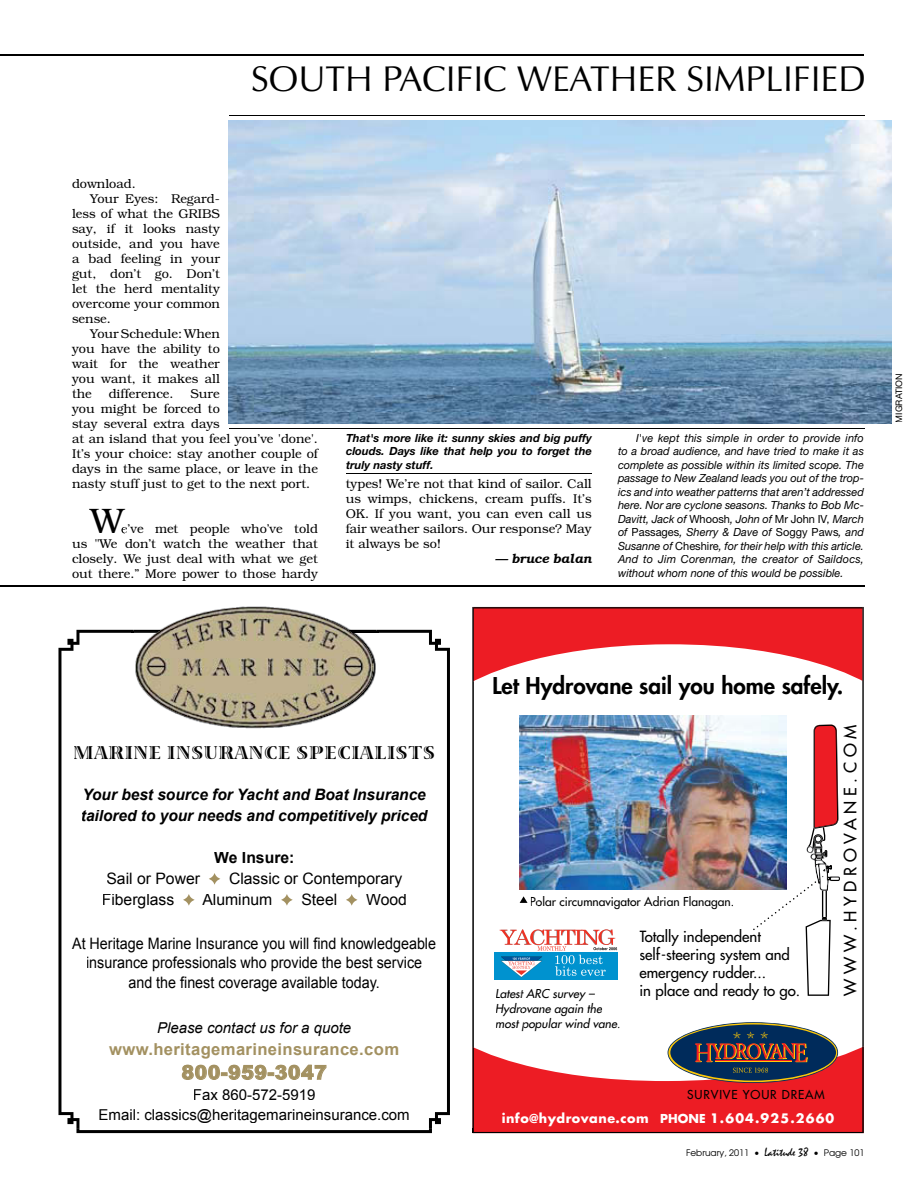
<style>
.page{position:relative;width:918px;height:1188px;background:#fff}
.page>*{position:absolute;margin:0;border:0;box-sizing:border-box;transform-origin:0 0}
.t1{font:36px "Zapf Humanist 601 BT";color:#000}
.t2{font:300 36px "Bookman";color:#000}
.t3{font:800 22.5px "Futura";color:#000}
.t4{font:800 19.5px "Arial";letter-spacing:.02em;color:#a39161;scale:1.06 1}
.t5{font:700 18.75px "Viva Std";letter-spacing:.07em;color:#000}
.t6{font:16.65px "Futura";letter-spacing:.28em;color:#000}
.t7{font:700 16.5px "Arial";letter-spacing:.02em;color:#a39161}
.t8{font:15.75px/19.5px "Arial";color:#000;text-align:center;scale:.91 1}
.t9{font:italic 700 15.75px/21px "Arial";color:#000}
.t10{font:15.75px "Arial";color:#000}
.t11{font:700 15.75px "Arial";color:#000}
.t12{font:15px/18px "Futura";color:#000}
.t13{font:15px/20.2px "Arial";color:#000;text-align:center}
.t14{font:italic 15px "Arial";color:#000}
.t15{font:300 12.75px/15px "Bookman";color:#000;text-align:justify}
.t16{font:700 12.75px "Futura";letter-spacing:.04em;color:#fff}
.t17{font:italic 600 12.75px "Bookman";color:#000}
.t18{font:italic 12px/15px "Futura";color:#000}
.t19{font:12px "Futura";color:#000}
.t20{font:12px "Futura";letter-spacing:.07em;color:#000}
.t21{font:italic 11.25px/13.5px "Helvetica Neue";color:#000;text-align:justify}
.t22{font:italic 700 11.25px/13.5px "Helvetica Neue";color:#000;text-align:justify}
.t23{font:9px "Avant Garde";color:#000}
.t24{font:9px "Helvetica Neue";color:#000}
.s1{font-style:normal}
.s2{font-size:12px}
.s3{font-family:"Mistral";font-size:12px}
</style>
<div class="page">
<hr style="left:0;top:54px;width:864px;height:1px;background:#000">
<hr style="left:0;top:585px;width:865px;height:2px;background:#000">
<svg style="left:121px;top:527px;width:4px;height:6px"></svg>
<img style="left:229px;top:121px;width:663px;height:303px">
<hr style="left:229px;top:429px;width:636px;height:1px;background:#000">
<hr style="left:346px;top:473px;width:246px;height:1px;background:#000">
<hr style="left:230px;top:115px;width:635px;height:1px;background:#000">
<svg style="left:472px;top:607px;width:392px;height:118px"></svg>
<svg style="left:473px;top:607px;width:390px;height:74px"></svg>
<img style="left:472px;top:725px;width:392px;height:408px">
<svg style="left:58px;top:630px;width:392px;height:498px"></svg>
<svg style="left:76px;top:1128px;width:356px;height:5px"></svg>
<img style="left:134px;top:606px;width:243px;height:123px">
<img style="left:136px;top:607px;width:237px;height:120px">
<svg style="left:209px;top:873px;width:11px;height:12px"></svg>
<svg style="left:183px;top:894px;width:12px;height:12px"></svg>
<svg style="left:281px;top:894px;width:12px;height:12px"></svg>
<svg style="left:346px;top:894px;width:11px;height:12px"></svg>
<svg style="left:182px;top:1065px;width:144px;height:20px"></svg>
<svg style="left:131px;top:631px;width:27px;height:3px"></svg>
<svg style="left:352px;top:631px;width:27px;height:3px"></svg>
<img style="left:352px;top:631px;width:25px;height:2px">
<img style="left:806px;top:846px;width:34px;height:45px">
<h1 class="t1" style="left:251px;top:56px;width:616px">SOUTH PACIFIC WEATHER SIMPLIFIED</h1>
<p class="t15" style="left:72px;top:176px;width:65px">download.</p>
<p class="t15" style="left:90px;top:191px;width:131px">Your Eyes: Regard-</p>
<p class="t15" style="left:72px;top:206px;width:149px">less of what the GRIBS</p>
<p class="t15" style="left:72px;top:221px;width:149px">say, if it looks nasty</p>
<p class="t15" style="left:72px;top:236px;width:149px">outside, and you have</p>
<p class="t15" style="left:72px;top:251px;width:149px">a bad feeling in your</p>
<p class="t15" style="left:72px;top:266px;width:149px">gut, don’t go. Don’t</p>
<p class="t15" style="left:72px;top:281px;width:149px">let the herd mentality</p>
<p class="t15" style="left:72px;top:296px;width:149px">overcome your common</p>
<p class="t15" style="left:72px;top:311px;width:41px">sense.</p>
<p class="t15" style="left:90px;top:326px;width:131px">Your Schedule: When</p>
<p class="t15" style="left:72px;top:341px;width:149px">you have the ability to</p>
<p class="t15" style="left:72px;top:356px;width:149px">wait for the weather</p>
<p class="t15" style="left:72px;top:371px;width:149px">you want, it makes all</p>
<p class="t15" style="left:72px;top:386px;width:21px">the</p>
<p class="t15" style="left:109px;top:386px;width:66px">difference.</p>
<p class="t15" style="left:72px;top:386px;width:248px;text-align:left;text-indent:119px">Sure<br>you might be forced to<br>stay several extra days<br>at an island that you feel you’ve 'done'.<br>It’s your choice: stay another couple of days in the same place, or leave in the nasty stuff just to get to the next port.</p>
<h1 class="t2" style="left:90px;top:500px;width:36px">W</h1>
<p class="t15" style="left:72px;top:521px;width:248px;text-indent:49px">e’ve met people who’ve told us "We don’t watch the weather that closely. We just deal with what we get out there.” More power to those hardy</p>
<p class="t22" style="left:346px;top:431px;width:247px">That's more like it: sunny skies and big puffy clouds. Days like that help you to forget the truly nasty stuff.</p>
<p class="t15" style="left:346px;top:476px;width:248px">types! We’re not that kind of sailor. Call us wimps, chickens, cream puffs. It’s OK. If you want, you can even call us fair weather sailors. Our response? May it always be so!</p>
<p class="t17" style="left:495px;top:551px;width:98px">— bruce balan</p>
<p class="t21" style="left:618px;top:431px;width:248px;text-indent:18px">I've kept this simple in order to provide info to a broad audience, and have tried to make it as complete as possible within its limited scope. The passage to New Zealand leads you out of the trop&shy;ics and into weather patterns that aren’t addressed here. Nor are cyclone seasons. Thanks to Bob Mc-Davitt, Jack of <span class="s1">Whoosh</span>, John of <span class="s1">Mr John IV</span>, March of <span class="s1">Passages</span>, Sherry &amp; Dave of <span class="s1">Soggy Paws</span>, and Susanne of <span class="s1">Cheshire</span>, for their help with this article.<br>And to Jim Corenman, the creator of Saildocs, without whom none of this would be possible.</p>
<p class="t24" style="left:894px;top:423px;width:51px;rotate:-90deg">MIGRATION</p>
<h3 class="t5" style="left:74px;top:743px;width:362px">MARINE INSURANCE SPECIALISTS</h3>
<p class="t9" style="left:81px;top:784px;width:348px">Your best source for Yacht and Boat Insurance tailored to your needs and competitively priced</p>
<p class="t11" style="left:214px;top:849px;width:82px">We Insure:</p>
<p class="t10" style="left:106px;top:870px;width:95px">Sail or Power</p>
<p class="t10" style="left:229px;top:870px;width:175px">Classic or Contemporary</p>
<p class="t10" style="left:102px;top:891px;width:74px">Fiberglass</p>
<p class="t10" style="left:202px;top:891px;width:72px">Aluminum</p>
<p class="t10" style="left:301px;top:891px;width:37px">Steel</p>
<p class="t10" style="left:366px;top:891px;width:42px">Wood</p>
<p class="t8" style="left:72px;top:934px;width:402px">At Heritage Marine Insurance you will find knowledgeable insurance professionals who provide the best service<br>and the finest coverage available today.</p>
<p class="t14" style="left:157px;top:1019px;width:196px">Please contact us for a quote</p>
<p class="t7" style="left:109px;top:1039px;width:292px">www.heritagemarineinsurance.com</p>
<h3 class="t4" style="left:181px;top:1061px;width:139px">800-959-3047</h3>
<p class="t13" style="left:99px;top:1084px;width:313px">Fax 860-572-5919<br>Email: classics@heritagemarineinsurance.com</p>
<h2 class="t3" style="left:493px;top:671px;width:352px">Let Hydrovane sail you home safely.</h2>
<p class="t19" style="left:530px;top:894px;width:206px">Polar circumnavigator Adrian Flanagan.</p>
<p class="t12" style="left:640px;top:928px;width:123px">Totally independent</p>
<p class="t12" style="left:640px;top:946px;width:152px">self-steering system and emergency rudder...</p>
<p class="t18" style="left:495px;top:986px;width:101px">Latest ARC survey –</p>
<p class="t12" style="left:640px;top:982px;width:162px">in place and ready to go.</p>
<p class="t18" style="left:495px;top:1001px;width:127px">Hydrovane again the most popular wind vane.</p>
<h3 class="t6" style="left:840px;top:996px;width:272px;rotate:-90deg">WWW.HYDROVANE.COM</h3>
<p class="t20" style="left:687px;top:1087px;width:139px">SURVIVE YOUR DREAM</p>
<p class="t16" style="left:502px;top:1109px;width:334px">info<span class="s2">@</span>hydrovane.com <span class="s2">PHONE</span> 1.604.925.2660</p>
<p class="t23" style="left:686px;top:1148px;width:180px">February, 2011 • <span class="s3">Latitude 38</span> • Page 101</p>
</div>
